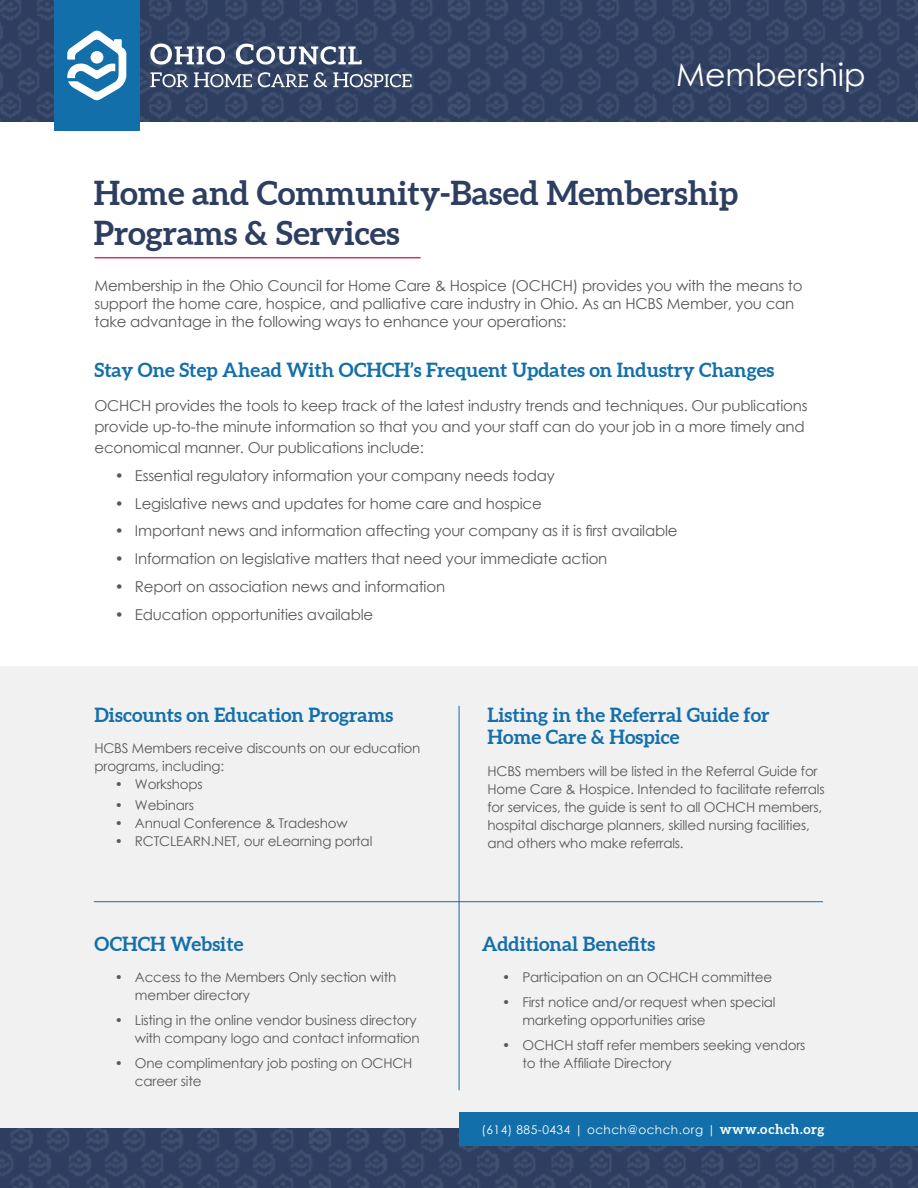
<style>
.page{position:relative;width:918px;height:1188px;background:#fff}
.page>*{position:absolute;margin:0;border:0;box-sizing:border-box;transform-origin:0 0}
.t1{font:700 33px/39.6px "Aleo";color:#2e3e61}
.t2{font:31.5px "Century Gothic";color:#fff}
.t3{font:700 19.5px/22.5px "Aleo";color:#136fa9}
.t4{font:15px/18px "Century Gothic";letter-spacing:-.015em;color:#58595b}
.t5{font:13.5px/18px "Century Gothic";letter-spacing:-.015em;color:#58595b}
.t6{font:12px "Century Gothic";letter-spacing:.04em;color:#fff}
.s1{font-family:"Aleo";font-weight:700;font-size:13.5px}
</style>
<div class="page">
<div style="left:0;top:666px;width:918px;height:522px;background:#f1f1f2"></div>
<img style="left:470px;top:0;width:448px;height:122px">
<img style="left:0;top:0;width:470px;height:122px">
<div style="left:54px;top:0;width:86px;height:130px;background:#136fa9"></div>
<svg style="left:150px;top:44px;width:212px;height:21px"></svg>
<svg style="left:150px;top:72px;width:262px;height:15px;background:#6e7991"></svg>
<svg style="left:67px;top:30px;width:59px;height:70px"></svg>
<hr style="left:94px;top:257px;width:327px;height:1px;background:#da315f">
<hr style="left:459px;top:706px;width:1px;height:384px;background:#136fa9">
<hr style="left:94px;top:901px;width:729px;height:1px;background:#136fa9">
<img style="left:331px;top:1129px;width:587px;height:59px">
<img style="left:0;top:1129px;width:331px;height:59px">
<div style="left:459px;top:1112px;width:459px;height:33px;background:#136fa9"></div>
<h2 class="t2" style="left:676px;top:52px;width:191px">Membership</h2>
<h1 class="t1" style="left:94px;top:173px;width:646px">Home and Community-Based Membership<br>Programs &amp; Services</h1>
<p class="t4" style="left:94px;top:277px;width:710px">Membership in the Ohio Council for Home Care &amp; Hospice (OCHCH) provides you with the means to support the home care, hospice, and palliative care industry in Ohio. As an HCBS Member, you can take advantage in the following ways to enhance your operations:</p>
<h3 class="t3" style="left:94px;top:358px;width:681px">Stay One Step Ahead With OCHCH’s Frequent Updates on Industry Changes</h3>
<p class="t4" style="left:94px;top:395px;width:715px;line-height:21px">OCHCH provides the tools to keep track of the latest industry trends and techniques. Our publications provide up-to-the minute information so that you and your staff can do your job in a more timely and economical manner. Our publications include:</p>
<p class="t4" style="left:115px;top:466px;width:442px">• Essential regulatory information your company needs today</p>
<p class="t4" style="left:115px;top:494px;width:429px">• Legislative news and updates for home care and hospice</p>
<p class="t4" style="left:115px;top:522px;width:564px">• Important news and information affecting your company as it is first available</p>
<p class="t4" style="left:115px;top:550px;width:494px">• Information on legislative matters that need your immediate action</p>
<p class="t4" style="left:115px;top:577px;width:332px">• Report on association news and information</p>
<p class="t4" style="left:115px;top:605px;width:260px">• Education opportunities available</p>
<h3 class="t3" style="left:94px;top:703px;width:300px">Discounts on Education Programs</h3>
<p class="t5" style="left:94px;top:739px;width:327px">HCBS Members receive discounts on our education programs, including:</p>
<p class="t5" style="left:115px;top:775px;width:90px">• Workshops</p>
<p class="t5" style="left:115px;top:796px;width:81px">• Webinars</p>
<p class="t5" style="left:115px;top:814px;width:234px">• Annual Conference &amp; Tradeshow</p>
<p class="t5" style="left:115px;top:832px;width:259px">• RCTCLEARN.NET, our eLearning portal</p>
<h3 class="t3" style="left:94px;top:932px;width:151px">OCHCH Website</h3>
<p class="t5" style="left:135px;top:968px;width:263px;text-indent:-20px">• Access to the Members Only section with member directory</p>
<p class="t5" style="left:115px;top:1011px;width:307px;text-align:right">• Listing in the online vendor business directory with company logo and contact information</p>
<p class="t5" style="left:135px;top:1053px;width:279px;text-indent:-20px">• One complimentary job posting on OCHCH career site</p>
<h3 class="t3" style="left:488px;top:703px;width:284px">Listing in the Referral Guide for<br>Home Care &amp; Hospice</h3>
<p class="t5" style="left:488px;top:761px;width:339px">HCBS members will be listed in the Referral Guide for Home Care &amp; Hospice. Intended to facilitate referrals for services, the guide is sent to all OCHCH members, hospital discharge planners, skilled nursing facilities, and others who make referrals.</p>
<h3 class="t3" style="left:482px;top:932px;width:175px">Additional Benefits</h3>
<p class="t5" style="left:502px;top:968px;width:272px">• Participation on an OCHCH committee</p>
<p class="t5" style="left:522px;top:993px;width:255px;text-indent:-20px">• First notice and/or request when special marketing opportunities arise</p>
<p class="t5" style="left:522px;top:1035px;width:285px;text-indent:-20px">• OCHCH staff refer members seeking vendors to the Affiliate Directory</p>
<p class="t6" style="left:482px;top:1121px;width:344px">(614) 885-0434 | ochch@ochch.org | <span class="s1">www.ochch.org</span></p>
</div>
